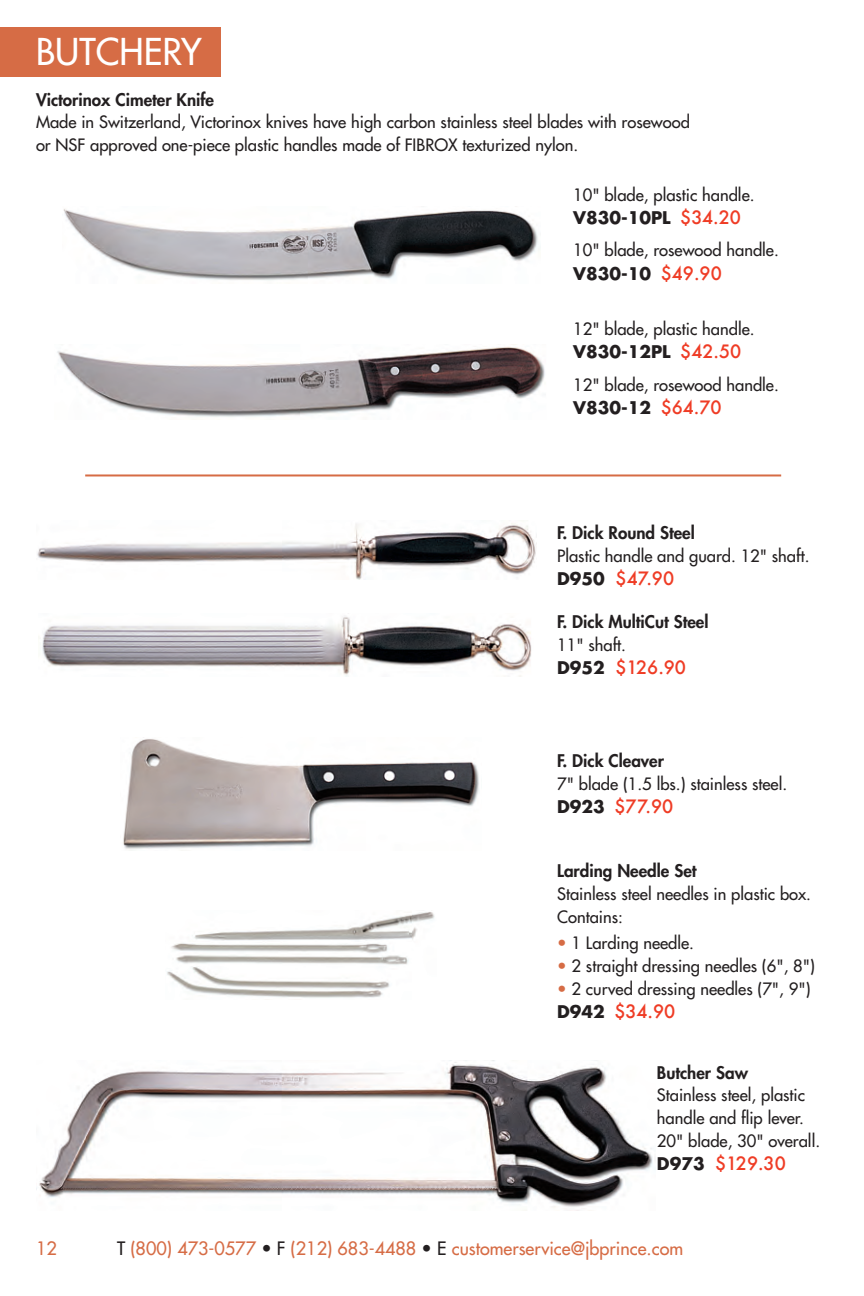
<style>
.page{position:relative;width:864px;height:1296px;background:#fff}
.page>*{position:absolute;margin:0;border:0;box-sizing:border-box;transform-origin:0 0}
.t1{font:36px "Futura";color:#fff}
.t2{font:18px "Futura";color:#d66c45}
.t3{font:500 18px "Futura";color:#ef3c25}
.t4{font:800 17px "Futura";color:#231f20}
.t5{font:700 17px "Futura";color:#231f20}
.t6{font:16.6px/22.6px "Futura";color:#231f20}
.s1{font-weight:500;font-size:18px;color:#ef3c25}
.s2{font-weight:700;font-size:17px;color:#231f20}
.s3{color:#d66c45}
.s4{color:#231f20}
</style>
<div class="page">
<img style="left:36px;top:1062px;width:617px;height:149px">
<img style="left:167px;top:912px;width:268px;height:86px">
<img style="left:123px;top:739px;width:356px;height:110px">
<img style="left:63px;top:209px;width:475px;height:72px">
<img style="left:57px;top:344px;width:488px;height:73px">
<img style="left:42px;top:616px;width:489px;height:60px">
<img style="left:37px;top:523px;width:499px;height:57px">
<hr style="left:85px;top:474px;width:696px;height:2px;background:#d66c45">
<div style="left:0;top:27px;width:221px;height:50px;background:#d66c45"></div>
<h1 class="t1" style="left:36px;top:34px;width:167px">BUTCHERY</h1>
<p class="t4" style="left:36px;top:91px;width:180px">Victorinox Cimeter Knife</p>
<p class="t6" style="left:36px;top:112px;width:655px">Made in Switzerland, Victorinox knives have high carbon stainless steel blades with rosewood or NSF approved one-piece plastic handles made of FIBROX texturized nylon.</p>
<p class="t6" style="left:573px;top:184px;width:183px">10" blade, plastic handle.</p>
<p class="t5" style="left:573px;top:210px;width:169px">V830-10PL <span class="s1">$34.20</span></p>
<p class="t6" style="left:573px;top:240px;width:207px">10" blade, rosewood handle.</p>
<p class="t5" style="left:573px;top:265px;width:150px">V830-10 <span class="s1">$49.90</span></p>
<p class="t6" style="left:573px;top:319px;width:183px">12" blade, plastic handle.</p>
<p class="t5" style="left:573px;top:344px;width:170px">V830-12PL <span class="s1">$42.50</span></p>
<p class="t6" style="left:573px;top:375px;width:207px">12" blade, rosewood handle.</p>
<p class="t5" style="left:573px;top:400px;width:150px">V830-12 <span class="s1">$64.70</span></p>
<p class="t4" style="left:557px;top:524px;width:139px">F. Dick Round Steel</p>
<p class="t6" style="left:557px;top:545px;width:254px">Plastic handle and guard. 12" shaft.</p>
<p class="t3" style="left:557px;top:566px;width:118px"><span class="s2">D950</span> $47.90</p>
<p class="t4" style="left:557px;top:614px;width:153px">F. Dick MultiCut Steel</p>
<p class="t6" style="left:557px;top:635px;width:70px">11" shaft.</p>
<p class="t3" style="left:557px;top:656px;width:130px"><span class="s2">D952</span> $126.90</p>
<p class="t4" style="left:557px;top:752px;width:108px">F. Dick Cleaver</p>
<p class="t6" style="left:557px;top:773px;width:232px">7" blade (1.5 lbs.) stainless steel.</p>
<p class="t3" style="left:557px;top:794px;width:118px"><span class="s2">D923</span> $77.90</p>
<p class="t4" style="left:557px;top:863px;width:141px">Larding Needle Set</p>
<p class="t6" style="left:557px;top:884px;width:255px">Stainless steel needles in plastic box.<br>Contains:</p>
<p class="t6" style="left:557px;top:933px;width:138px"><span class="s3">•</span> 1 Larding needle.</p>
<p class="t6" style="left:557px;top:956px;width:259px"><span class="s3">•</span> 2 straight dressing needles (6", 8")</p>
<p class="t6" style="left:557px;top:978px;width:255px"><span class="s3">•</span> 2 curved dressing needles (7", 9")</p>
<p class="t3" style="left:557px;top:999px;width:120px"><span class="s2">D942</span> $34.90</p>
<p class="t4" style="left:657px;top:1064px;width:92px">Butcher Saw</p>
<p class="t6" style="left:657px;top:1085px;width:165px">Stainless steel, plastic handle and flip lever.<br>20" blade, 30" overall.</p>
<p class="t3" style="left:657px;top:1151px;width:130px"><span class="s2">D973</span> $129.30</p>
<p class="t2" style="left:36px;top:1239px;width:22px">12</p>
<p class="t2" style="left:117px;top:1239px;width:568px"><span class="s4">T</span> (800) 473-0577 <span class="s4">• F</span> (212) 683-4488 <span class="s4">• E</span> customerservice@jbprince.com</p>
</div>
